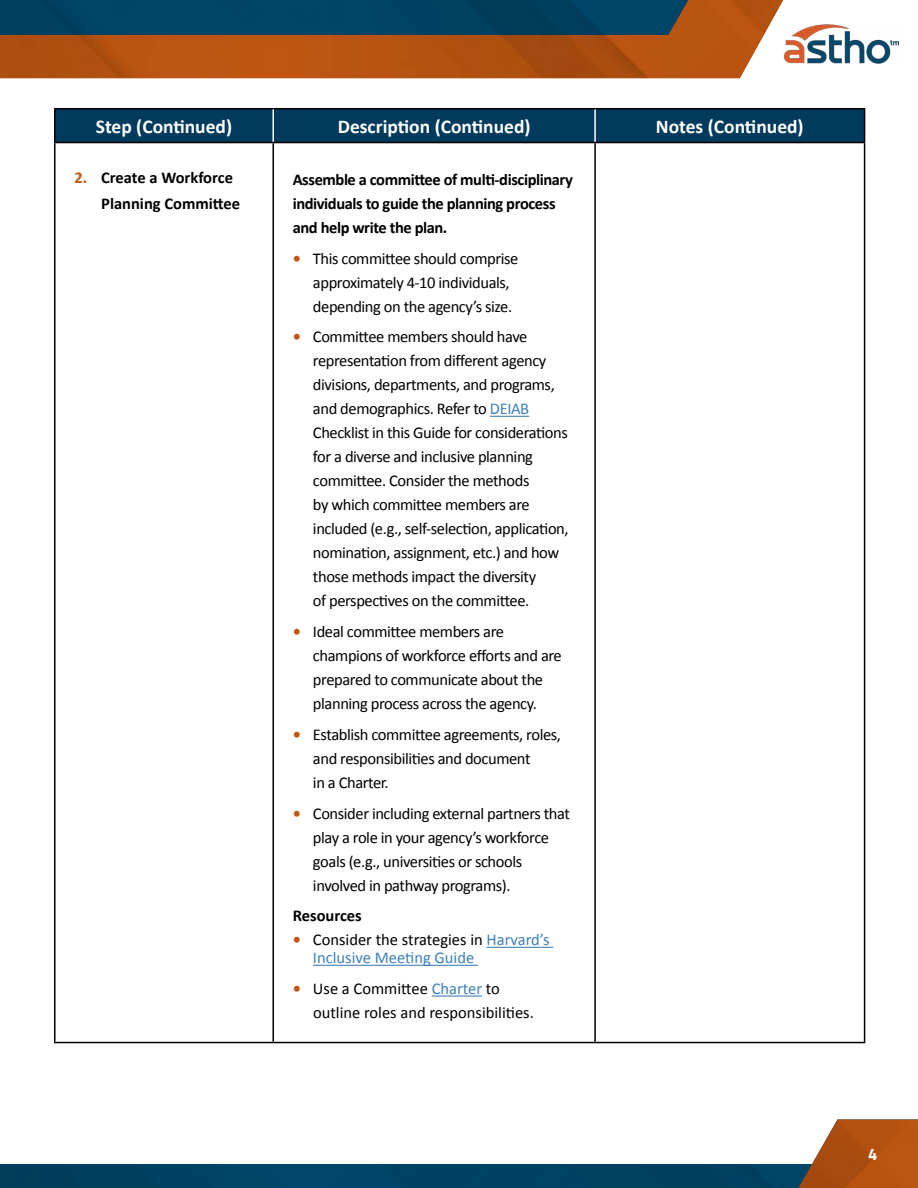
<style>
.page{position:relative;width:918px;height:1188px;background:#fff}
.page>*{position:absolute;margin:0;border:0;box-sizing:border-box;transform-origin:0 0}
.Body_Copy_11pt{font:700 19.5px "Calibri";color:#fff}
.t1{font:16.5px/24px "Calibri";letter-spacing:-.025em;color:#000}
.Body_Copy_Table{font:700 16.5px/24px "Calibri";letter-spacing:-.025em;color:#000}
.t2{font:16.5px/24px "Calibri";color:#000}
.t3{font:16.5px/18px "Calibri";color:#3d80ba}
.Body_Copy_Table-2{font:700 16.5px/25.5px "Calibri";color:#000}
.t4{font:700 16.5px "Sunflower";color:#fff}
.s1{color:#c05711}
.s2{font-weight:700;color:#c05711}
.s3{color:#3d80ba}
.s4{color:#000}
</style>
<div class="page">
<div style="left:0;top:1165px;width:783px;height:23px;background:#004264"></div>
<img style="left:783px;top:1119px;width:135px;height:69px">
<img style="left:0;top:0;width:785px;height:78px">
<img style="left:0;top:0;width:704px;height:35px">
<img style="left:785px;top:24px;width:113px;height:40px">
<div style="left:56px;top:109px;width:808px;height:33px;background:#003a5d"></div>
<hr style="left:54px;top:108px;width:219px;height:1px;background:#000">
<hr style="left:54px;top:109px;width:2px;height:33px;background:#000">
<hr style="left:273px;top:108px;width:322px;height:1px;background:#000">
<hr style="left:595px;top:108px;width:270px;height:1px;background:#000">
<hr style="left:864px;top:109px;width:1px;height:33px;background:#000">
<hr style="left:54px;top:142px;width:219px;height:1px;background:#000">
<hr style="left:54px;top:143px;width:2px;height:899px;background:#000">
<hr style="left:273px;top:142px;width:322px;height:1px;background:#000">
<hr style="left:272px;top:143px;width:2px;height:899px;background:#000">
<hr style="left:595px;top:142px;width:270px;height:1px;background:#000">
<hr style="left:594px;top:143px;width:2px;height:899px;background:#000">
<hr style="left:864px;top:143px;width:1px;height:899px;background:#000">
<hr style="left:54px;top:1042px;width:219px;height:1px;background:#000">
<hr style="left:273px;top:1042px;width:322px;height:1px;background:#000">
<hr style="left:595px;top:1042px;width:270px;height:1px;background:#000">
<hr style="left:272px;top:109px;width:2px;height:33px;background:#fff">
<hr style="left:594px;top:109px;width:2px;height:33px;background:#fff">
<hr style="left:490px;top:416px;width:39px;height:1px;background:#3d80ba">
<hr style="left:487px;top:947px;width:66px;height:1px;background:#3d80ba">
<hr style="left:313px;top:965px;width:165px;height:1px;background:#3d80ba">
<hr style="left:432px;top:995px;width:50px;height:2px;background:#3d80ba">
<p class="Body_Copy_11pt" style="left:96px;top:114px;width:138px">Step (Continued)</p>
<p class="Body_Copy_11pt" style="left:338px;top:114px;width:194px">Description (Continued)</p>
<p class="Body_Copy_11pt" style="left:656px;top:114px;width:149px">Notes (Continued)</p>
<p class="Body_Copy_Table-2" style="left:101px;top:165px;width:140px;text-indent:-27px"><span class="s1">2.</span> Create a Workforce<br>Planning Committee</p>
<p class="Body_Copy_Table" style="left:293px;top:167px;width:282px">Assemble a committee of multi-disciplinary individuals to guide the planning process and help write the plan.</p>
<p class="t1" style="left:313px;top:246px;width:207px;text-indent:-20px"><span class="s2">•</span> This committee should comprise approximately 4-10 individuals, depending on the agency’s size.</p>
<p class="t1" style="left:313px;top:325px;width:257px;text-indent:-20px"><span class="s2">•</span> Committee members should have representation from different agency divisions, departments, and programs, and demographics. Refer to <span class="s3">DEIAB </span>Checklist in this Guide for considerations for a diverse and inclusive planning committee. Consider the methods<br>by which committee members are included (e.g., self-selection, application, nomination, assignment, etc.) and how those methods impact the diversity<br>of perspectives on the committee.</p>
<p class="t1" style="left:313px;top:620px;width:250px;text-indent:-20px"><span class="s2">•</span> Ideal committee members are champions of workforce efforts and are prepared to communicate about the planning process across the agency.</p>
<p class="t1" style="left:313px;top:722px;width:250px;text-indent:-20px"><span class="s2">•</span> Establish committee agreements, roles, and responsibilities and document<br>in a Charter.</p>
<p class="t1" style="left:313px;top:801px;width:259px;text-indent:-20px"><span class="s2">•</span> Consider including external partners that play a role in your agency’s workforce goals (e.g., universities or schools involved in pathway programs).</p>
<p class="Body_Copy_Table-2" style="left:293px;top:903px;width:71px">Resources</p>
<p class="t3" style="left:313px;top:931px;width:238px;text-indent:-20px"><span class="s2">•</span> <span class="s4">Consider the strategies in</span> Harvard’s<br>Inclusive Meeting Guide</p>
<p class="t2" style="left:313px;top:977px;width:222px;text-indent:-20px"><span class="s2">•</span> Use a Committee <span class="s3">Charter</span> to outline roles and responsibilities.</p>
<p class="t4" style="left:868px;top:1146px;width:11px">4</p>
</div>
